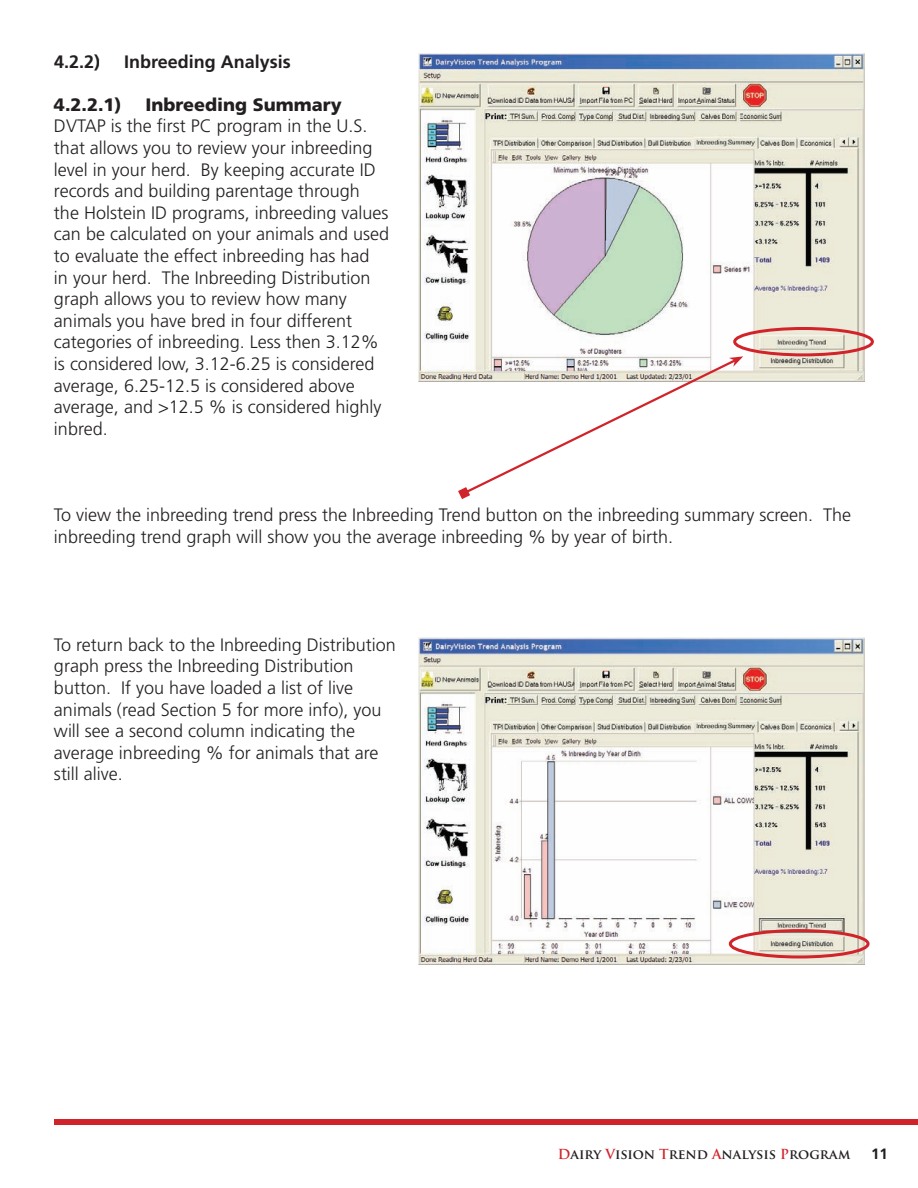
<style>
.page{position:relative;width:918px;height:1188px;background:#fff}
.page>*{position:absolute;margin:0;border:0;box-sizing:border-box;transform-origin:0 0}
.t1{font:300 18px/21.6px "Frutiger LT Std";color:#231f20}
.t2{font:700 18px "Frutiger LT Std";color:#231f20}
.t3{font:700 15px "Frutiger LT Std";color:#231f20}
.t4{font:700 13.5px "Trajan Pro";color:#231f20}
.s1{color:#fff}
.s2{font-weight:900}
.s3{font-weight:900;color:#fff}
.s4{color:#d1232a}
</style>
<div class="page">
<div style="left:54px;top:1119px;width:864px;height:6px;background:#d1232a"></div>
<img style="left:418px;top:54px;width:446px;height:327px">
<div style="left:733px;top:327px;width:141px;height:29px;border:3px solid #d1232a;border-radius:50%"></div>
<svg style="left:458px;top:356px;width:285px;height:143px"></svg>
<img style="left:418px;top:638px;width:446px;height:327px">
<div style="left:729px;top:929px;width:141px;height:29px;border:3px solid #d1232a;border-radius:50%"></div>
<p class="t2" style="left:54px;top:51px;width:238px">4.2.2)<span class="s1">----</span>Inbreeding Analysis</p>
<p class="t1" style="left:54px;top:94px;width:337px"><span class="s2">4.2.2.1)</span><span class="s3">----</span><span class="s2">Inbreeding Summary </span>DVTAP is the first PC program in the U.S. that allows you to review your inbreeding level in your herd. By keeping accurate ID records and building parentage through the Holstein ID programs, inbreeding values can be calculated on your animals and used to evaluate the effect inbreeding has had<br>in your herd. The Inbreeding Distribution graph allows you to review how many animals you have bred in four different categories of inbreeding. Less then 3.12% is considered low, 3.12-6.25 is considered average, 6.25-12.5 is considered above average, and &gt;12.5 % is considered highly inbred.</p>
<p class="t1" style="left:54px;top:504px;width:799px">To view the inbreeding trend press the Inbreeding Trend button on the inbreeding summary screen. The inbreeding trend graph will show you the average inbreeding % by year of birth.</p>
<p class="t1" style="left:54px;top:634px;width:343px">To return back to the Inbreeding Distribution graph press the Inbreeding Distribution button. If you have loaded a list of live animals (read Section 5 for more info), you will see a second column indicating the average inbreeding % for animals that are still alive.</p>
<p class="t4" style="left:558px;top:1145px;width:294px"><span class="s4">D</span>airy <span class="s4">V</span>ision <span class="s4">T</span>rend <span class="s4">A</span>nalysis <span class="s4">P</span>rogram</p>
<p class="t3" style="left:871px;top:1145px;width:18px">11</p>
</div>
